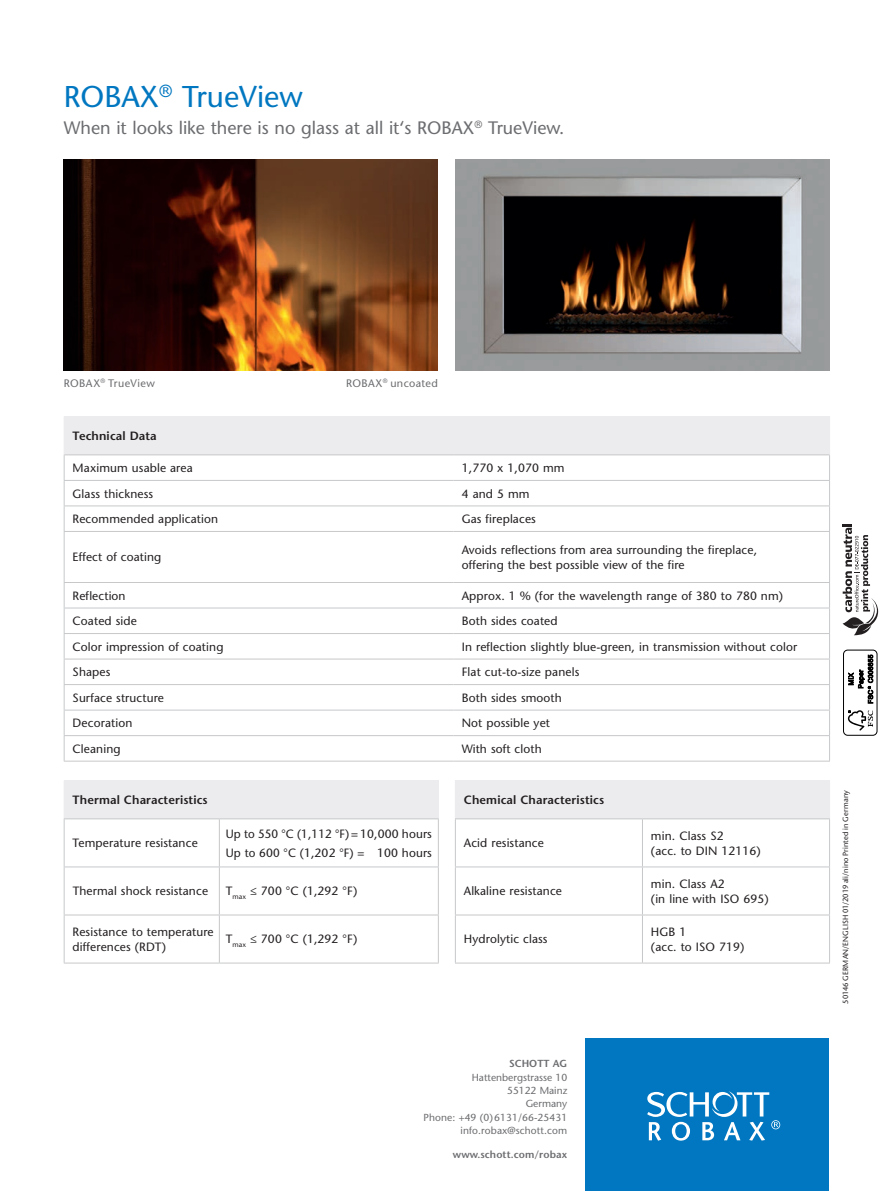
<style>
.page{position:relative;width:893px;height:1191px;background:#fff}
.page>*{position:absolute;margin:0;border:0;box-sizing:border-box;transform-origin:0 0}
.t1{font:500 30px "Stone Sans Std";color:#0077c0}
.t2{font:500 18px "Stone Sans Std";color:#6c6d70}
.t3{font:500 12px/15px "Stone Sans Std";letter-spacing:.01em;color:#231f20}
.t4{font:600 12px "Stone Sans Std";letter-spacing:.01em;color:#231f20}
.t5{font:500 10.8px "Stone Sans Std";letter-spacing:.035em;color:#6c6d70}
.t6{font:500 10.2px/13.4px "Stone Sans Std";color:#6c6d70;text-align:right}
.t7{font:600 10.2px "Stone Sans Std";letter-spacing:.01em;color:#6c6d70}
.t8{font:500 7.5px "Stone Sans Std";letter-spacing:.02em;color:#231f20}
</style>
<div class="page">
<div style="left:585px;top:1038px;width:244px;height:153px;background:#0077c0"></div>
<svg style="left:647px;top:1091px;width:133px;height:49px"></svg>
<div style="left:64px;top:416px;width:766px;height:39px;background:#ececee"></div>
<hr style="left:64px;top:454px;width:389px;height:1px;background:#c7c8ca">
<hr style="left:453px;top:480px;width:377px;height:1px;background:#c7c8ca">
<svg style="left:64px;top:455px;width:1px;height:76px"></svg>
<hr style="left:453px;top:505px;width:377px;height:1px;background:#c7c8ca">
<hr style="left:64px;top:532px;width:1px;height:50px;background:#c7c8ca">
<hr style="left:453px;top:531px;width:377px;height:1px;background:#c7c8ca">
<hr style="left:453px;top:582px;width:377px;height:1px;background:#c7c8ca">
<hr style="left:453px;top:607px;width:377px;height:1px;background:#c7c8ca">
<hr style="left:453px;top:633px;width:377px;height:1px;background:#c7c8ca">
<hr style="left:453px;top:658px;width:377px;height:1px;background:#c7c8ca">
<hr style="left:453px;top:684px;width:377px;height:1px;background:#c7c8ca">
<hr style="left:453px;top:709px;width:377px;height:1px;background:#c7c8ca">
<svg style="left:64px;top:583px;width:1px;height:177px"></svg>
<hr style="left:453px;top:735px;width:377px;height:1px;background:#c7c8ca">
<hr style="left:453px;top:760px;width:377px;height:1px;background:#c7c8ca">
<hr style="left:453px;top:454px;width:377px;height:1px;background:#c7c8ca">
<svg style="left:829px;top:455px;width:1px;height:76px"></svg>
<hr style="left:829px;top:532px;width:1px;height:50px;background:#c7c8ca">
<svg style="left:829px;top:583px;width:1px;height:177px"></svg>
<hr style="left:64px;top:480px;width:389px;height:1px;background:#c7c8ca">
<hr style="left:64px;top:760px;width:389px;height:1px;background:#c7c8ca">
<hr style="left:64px;top:505px;width:389px;height:1px;background:#c7c8ca">
<hr style="left:64px;top:531px;width:389px;height:1px;background:#c7c8ca">
<hr style="left:64px;top:582px;width:389px;height:1px;background:#c7c8ca">
<hr style="left:64px;top:607px;width:389px;height:1px;background:#c7c8ca">
<hr style="left:64px;top:633px;width:389px;height:1px;background:#c7c8ca">
<hr style="left:64px;top:658px;width:389px;height:1px;background:#c7c8ca">
<hr style="left:64px;top:684px;width:389px;height:1px;background:#c7c8ca">
<hr style="left:64px;top:709px;width:389px;height:1px;background:#c7c8ca">
<hr style="left:64px;top:735px;width:389px;height:1px;background:#c7c8ca">
<div style="left:455px;top:780px;width:375px;height:39px;background:#ececee"></div>
<hr style="left:455px;top:818px;width:187px;height:1px;background:#c7c8ca">
<hr style="left:455px;top:819px;width:1px;height:47px;background:#c7c8ca">
<hr style="left:642px;top:818px;width:188px;height:1px;background:#c7c8ca">
<hr style="left:642px;top:819px;width:1px;height:47px;background:#c7c8ca">
<hr style="left:829px;top:819px;width:1px;height:47px;background:#c7c8ca">
<hr style="left:455px;top:866px;width:187px;height:1px;background:#c7c8ca">
<hr style="left:455px;top:867px;width:1px;height:47px;background:#c7c8ca">
<hr style="left:642px;top:866px;width:188px;height:1px;background:#c7c8ca">
<hr style="left:642px;top:867px;width:1px;height:47px;background:#c7c8ca">
<hr style="left:829px;top:867px;width:1px;height:47px;background:#c7c8ca">
<hr style="left:455px;top:914px;width:187px;height:1px;background:#c7c8ca">
<hr style="left:455px;top:915px;width:1px;height:47px;background:#c7c8ca">
<hr style="left:642px;top:914px;width:188px;height:1px;background:#c7c8ca">
<hr style="left:642px;top:915px;width:1px;height:47px;background:#c7c8ca">
<hr style="left:829px;top:915px;width:1px;height:47px;background:#c7c8ca">
<hr style="left:455px;top:962px;width:187px;height:1px;background:#c7c8ca">
<hr style="left:642px;top:962px;width:188px;height:1px;background:#c7c8ca">
<img style="left:64px;top:159px;width:374px;height:212px">
<img style="left:455px;top:159px;width:374px;height:212px">
<div style="left:64px;top:780px;width:374px;height:39px;background:#ececee"></div>
<hr style="left:438px;top:780px;width:1px;height:38px;background:#ececee">
<hr style="left:64px;top:818px;width:155px;height:1px;background:#c7c8ca">
<hr style="left:64px;top:819px;width:1px;height:47px;background:#c7c8ca">
<hr style="left:219px;top:818px;width:220px;height:1px;background:#c7c8ca">
<hr style="left:219px;top:819px;width:1px;height:47px;background:#c7c8ca">
<hr style="left:438px;top:819px;width:1px;height:47px;background:#c7c8ca">
<hr style="left:64px;top:866px;width:155px;height:1px;background:#c7c8ca">
<hr style="left:64px;top:867px;width:1px;height:47px;background:#c7c8ca">
<hr style="left:219px;top:866px;width:220px;height:1px;background:#c7c8ca">
<hr style="left:219px;top:867px;width:1px;height:47px;background:#c7c8ca">
<hr style="left:438px;top:867px;width:1px;height:47px;background:#c7c8ca">
<hr style="left:64px;top:914px;width:155px;height:1px;background:#c7c8ca">
<hr style="left:64px;top:915px;width:1px;height:47px;background:#c7c8ca">
<hr style="left:219px;top:914px;width:220px;height:1px;background:#c7c8ca">
<hr style="left:219px;top:915px;width:1px;height:47px;background:#c7c8ca">
<hr style="left:438px;top:915px;width:1px;height:47px;background:#c7c8ca">
<hr style="left:64px;top:962px;width:155px;height:1px;background:#c7c8ca">
<hr style="left:219px;top:962px;width:220px;height:1px;background:#c7c8ca">
<div style="left:843px;top:649px;width:34px;height:86px;border:1px solid #000;border-radius:4px"></div>
<svg style="left:848px;top:710px;width:25px;height:20px"></svg>
<svg style="left:848px;top:654px;width:25px;height:49px"></svg>
<svg style="left:843px;top:524px;width:35px;height:111px"></svg>
<h1 class="t1" style="left:64px;top:79px;width:240px">ROBAX<sup>®</sup> TrueView</h1>
<h2 class="t2" style="left:64px;top:117px;width:502px">When it looks like there is no glass at all it‘s ROBAX<sup>®</sup> TrueView.</h2>
<p class="t5" style="left:64px;top:376px;width:93px">ROBAX<sup>®</sup> TrueView</p>
<p class="t5" style="left:346px;top:376px;width:93px">ROBAX<sup>®</sup> uncoated</p>
<p class="t4" style="left:73px;top:429px;width:86px">Technical Data</p>
<p class="t3" style="left:73px;top:460px;width:122px">Maximum usable area</p>
<p class="t3" style="left:462px;top:460px;width:104px">1,770 x 1,070 mm</p>
<p class="t3" style="left:73px;top:486px;width:82px">Glass thickness</p>
<p class="t3" style="left:462px;top:486px;width:69px">4 and 5 mm</p>
<p class="t3" style="left:73px;top:511px;width:147px">Recommended application</p>
<p class="t3" style="left:462px;top:511px;width:76px">Gas fireplaces</p>
<p class="t3" style="left:73px;top:550px;width:90px">Effect of coating</p>
<p class="t3" style="left:462px;top:542px;width:297px">Avoids reflections from area surrounding the fireplace, offering the best possible view of the fire</p>
<p class="t3" style="left:73px;top:588px;width:54px">Reflection</p>
<p class="t3" style="left:462px;top:588px;width:323px">Approx. 1 % (for the wavelength range of 380 to 780 nm)</p>
<p class="t3" style="left:73px;top:613px;width:66px">Coated side</p>
<p class="t3" style="left:462px;top:613px;width:97px">Both sides coated</p>
<p class="t3" style="left:73px;top:639px;width:152px">Color impression of coating</p>
<p class="t3" style="left:462px;top:639px;width:337px">In reflection slightly blue-green, in transmission without color</p>
<p class="t3" style="left:73px;top:664px;width:39px">Shapes</p>
<p class="t3" style="left:462px;top:664px;width:119px">Flat cut-to-size panels</p>
<p class="t3" style="left:73px;top:690px;width:93px">Surface structure</p>
<p class="t3" style="left:462px;top:690px;width:102px">Both sides smooth</p>
<p class="t3" style="left:73px;top:715px;width:61px">Decoration</p>
<p class="t3" style="left:462px;top:715px;width:90px">Not possible yet</p>
<p class="t3" style="left:73px;top:741px;width:50px">Cleaning</p>
<p class="t3" style="left:462px;top:741px;width:82px">With soft cloth</p>
<p class="t4" style="left:464px;top:792px;width:142px">Chemical Characteristics</p>
<p class="t3" style="left:464px;top:835px;width:82px">Acid resistance</p>
<p class="t3" style="left:651px;top:828px;width:111px">min. Class S2<br>(acc. to DIN 12116)</p>
<p class="t3" style="left:464px;top:883px;width:100px">Alkaline resistance</p>
<p class="t3" style="left:651px;top:876px;width:119px">min. Class A2<br>(in line with ISO 695)</p>
<p class="t3" style="left:464px;top:931px;width:85px">Hydrolytic class</p>
<p class="t3" style="left:651px;top:924px;width:95px">HGB 1<br>(acc. to ISO 719)</p>
<p class="t4" style="left:73px;top:792px;width:137px">Thermal Characteristics</p>
<p class="t3" style="left:73px;top:835px;width:127px">Temperature resistance</p>
<p class="t3" style="left:226px;top:823px;width:208px;line-height:19.5px">Up to 550 °C (1,112 °F) = 10,000 hours<br>Up to 600 °C (1,202 °F) = 100 hours</p>
<p class="t3" style="left:73px;top:883px;width:137px">Thermal shock resistance</p>
<p class="t3" style="left:226px;top:883px;width:133px">T<sub>max</sub> ≤ 700 °C (1,292 °F)</p>
<p class="t3" style="left:73px;top:924px;width:143px">Resistance to temperature differences (RDT)</p>
<p class="t3" style="left:226px;top:931px;width:133px">T<sub>max</sub> ≤ 700 °C (1,292 °F)</p>
<p class="t7" style="left:509px;top:1057px;width:60px">SCHOTT AG</p>
<p class="t6" style="left:423px;top:1070px;width:145px">Hattenbergstrasse 10<br>55122 Mainz<br>Germany<br>Phone: +49 (0)6131/66-25431 info.robax@schott.com</p>
<p class="t7" style="left:453px;top:1148px;width:116px">www.schott.com/robax</p>
<p class="t8" style="left:841px;top:1003px;width:215px;rotate:-90deg">50146 GERMAN/ENGLISH 01/2019 ali/nino Printed in Germany</p>
</div>
